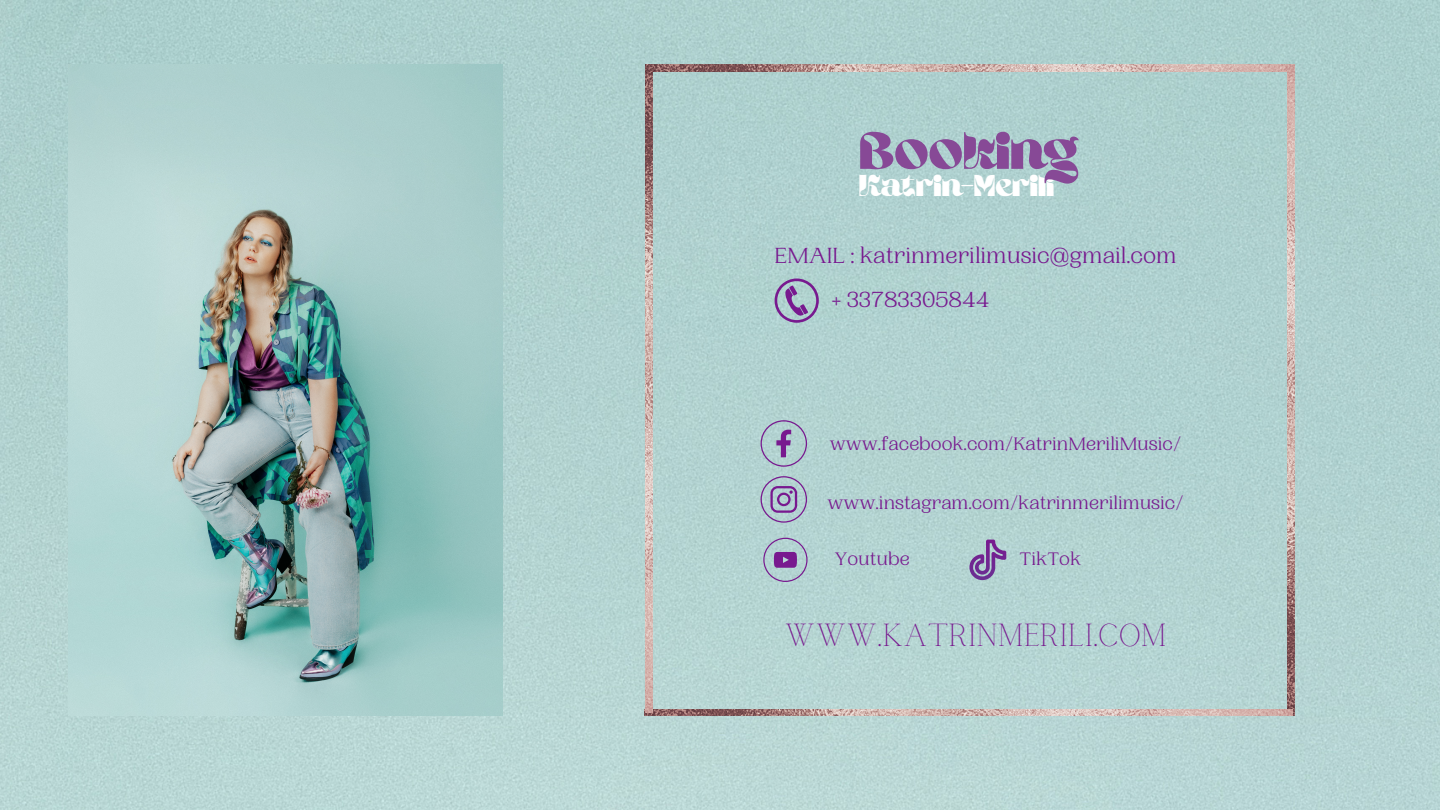
<style>
.page{position:relative;width:1440px;height:810px;background:#fff}
.page>*{position:absolute;margin:0;border:0;box-sizing:border-box;transform-origin:0 0}
.t1{font:54.1px "Ahsing";color:#874996}
.t2{font:31.6px "Calgary";color:#78198f}
.t3{font:31.2px "Ahsing";color:#fff}
.t4{font:23px "PP Woodland";color:#78198f}
.t5{font:19px "PP Woodland";color:#78198f}
</style>
<div class="page">
<img style="left:0;top:0;width:1440px;height:810px">
<img style="left:653px;top:64px;width:641px;height:7px">
<img style="left:1287px;top:68px;width:7px;height:648px">
<img style="left:644px;top:709px;width:648px;height:7px">
<img style="left:646px;top:64px;width:7px;height:648px">
<img style="left:68px;top:64px;width:434px;height:651px">
<svg style="left:775px;top:279px;width:44px;height:44px;background:#9f9abb"></svg>
<svg style="left:761px;top:420px;width:46px;height:47px;background:#a8b1c4"></svg>
<svg style="left:761px;top:476px;width:46px;height:47px;background:#a6aac2"></svg>
<svg style="left:763px;top:538px;width:45px;height:44px;background:#a4a4c1"></svg>
<svg style="left:969px;top:540px;width:37px;height:40px"></svg>
<p class="t1" style="left:859px;top:128px;width:220px">Booking</p>
<p class="t3" style="left:859px;top:172px;width:197px">Katrin-Merili</p>
<p class="t4" style="left:775px;top:242px;width:404px">EMAIL : katrinmerilimusic@gmail.com</p>
<p class="t4" style="left:831px;top:286px;width:160px">+ 33783305844</p>
<p class="t5" style="left:830px;top:433px;width:353px">www.facebook.com/KatrinMeriliMusic/</p>
<p class="t5" style="left:828px;top:492px;width:358px">www.instagram.com/katrinmerilimusic/</p>
<p class="t5" style="left:835px;top:548px;width:76px">Youtube</p>
<p class="t5" style="left:1020px;top:548px;width:63px">TikTok</p>
<p class="t2" style="left:784px;top:618px;width:384px">WWW.KATRINMERILI.COM</p>
</div>
